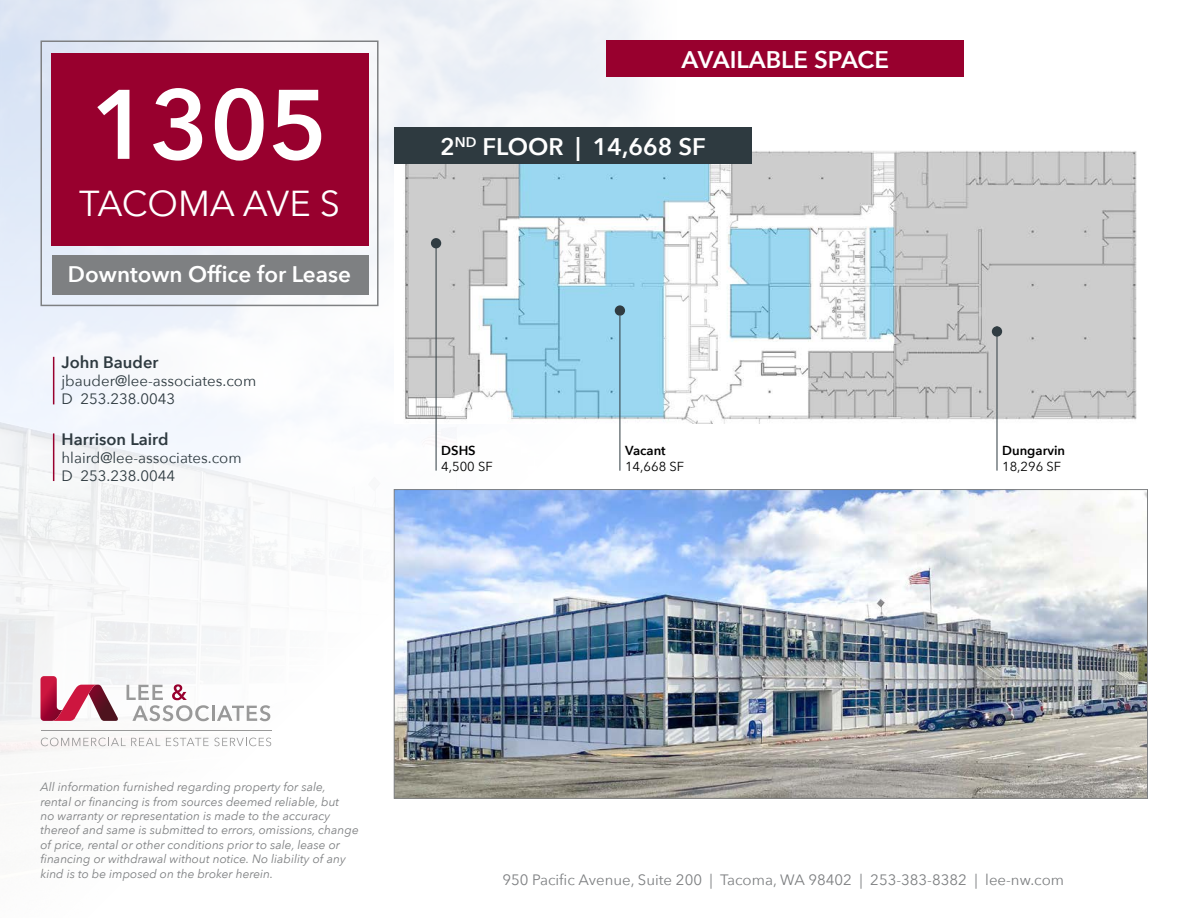
<style>
.page{position:relative;width:1188px;height:918px;background:#fff}
.page>*{position:absolute;margin:0;border:0;box-sizing:border-box;transform-origin:0 0}
.t1{font:600 97.5px "Avenir Next";color:#fff}
.t2{font:36px "Avenir Next";letter-spacing:-.01em;color:#fff}
.t3{font:600 24px "Avenir Next";color:#fff}
.t4{font:600 22.5px "Avenir Next";color:#fff}
.t5{font:600 16.5px "Avenir Next";color:#2e3a40}
.t6{font:15px/18px "Avenir Next";color:#2e3a40}
.t7{font:15px "Avenir Next";color:#7e8082}
.t8{font:13.05px "Avenir Next";color:#000}
.t9{font:600 13.05px "Avenir Next";color:#000}
.t10{font:italic 12px/14.4px "Avenir Next";color:#7e8082}
</style>
<div class="page">
<img style="left:0;top:0;width:693px;height:799px">
<div style="left:40px;top:40px;width:339px;height:266px;border:2px solid #7e8082"></div>
<div style="left:51px;top:53px;width:317px;height:193px;background:#98002e"></div>
<div style="left:52px;top:255px;width:316px;height:40px;background:#7e8082"></div>
<svg style="left:127px;top:684px;width:82px;height:37px"></svg>
<hr style="left:212px;top:706px;width:3px;height:15px;background:#999">
<svg style="left:217px;top:705px;width:53px;height:16px"></svg>
<svg style="left:40px;top:676px;width:79px;height:45px"></svg>
<svg style="left:41px;top:738px;width:119px;height:8px"></svg>
<svg style="left:166px;top:738px;width:105px;height:8px"></svg>
<hr style="left:41px;top:731px;width:230px;height:1px;background:#999">
<hr style="left:53px;top:357px;width:1px;height:47px;background:#98002e">
<hr style="left:53px;top:433px;width:1px;height:48px;background:#98002e">
<div style="left:606px;top:40px;width:358px;height:37px;background:#98002e"></div>
<img style="left:394px;top:151px;width:743px;height:273px">
<div style="left:394px;top:128px;width:358px;height:36px;background:#2e3a40"></div>
<hr style="left:996px;top:326px;width:1px;height:145px;background:#303c42">
<div style="left:992px;top:326px;width:10px;height:11px;background:#303c42;border-radius:50%"></div>
<hr style="left:436px;top:243px;width:1px;height:228px;background:#303c42">
<div style="left:431px;top:238px;width:10px;height:10px;background:#303c42;border-radius:50%"></div>
<img style="left:396px;top:491px;width:750px;height:306px">
<hr style="left:619px;top:316px;width:1px;height:155px;background:#303c42">
<div style="left:615px;top:305px;width:10px;height:11px;background:#303c42;border-radius:50%"></div>
<h1 class="t1" style="left:91px;top:41px;width:239px">1305</h1>
<h2 class="t2" style="left:79px;top:173px;width:262px">TACOMA AVE S</h2>
<h3 class="t4" style="left:68px;top:255px;width:285px">Downtown Office for Lease</h3>
<h3 class="t5" style="left:62px;top:349px;width:98px">John Bauder</h3>
<p class="t6" style="left:62px;top:372px;width:196px">jbauder@lee-associates.com<br>D 253.238.0043</p>
<h3 class="t5" style="left:62px;top:425px;width:108px">Harrison Laird</h3>
<p class="t6" style="left:62px;top:448px;width:182px">hlaird@lee-associates.com<br>D 253.238.0044</p>
<h3 class="t3" style="left:682px;top:39px;width:209px">AVAILABLE SPACE</h3>
<h3 class="t3" style="left:440px;top:126px;width:267px">2<sup>ND</sup> FLOOR | 14,668 SF</h3>
<p class="t9" style="left:441px;top:439px;width:36px">DSHS</p>
<p class="t8" style="left:441px;top:455px;width:53px">4,500 SF</p>
<p class="t9" style="left:625px;top:439px;width:42px">Vacant</p>
<p class="t8" style="left:625px;top:455px;width:61px">14,668 SF</p>
<p class="t9" style="left:1002px;top:439px;width:65px">Dungarvin</p>
<p class="t8" style="left:1002px;top:455px;width:61px">18,296 SF</p>
<p class="t10" style="left:40px;top:779px;width:320px">All information furnished regarding property for sale, rental or financing is from sources deemed reliable, but<br>no warranty or representation is made to the accuracy thereof and same is submitted to errors, omissions, change of price, rental or other conditions prior to sale, lease or financing or withdrawal without notice. No liability of any kind is to be imposed on the broker herein.</p>
<p class="t7" style="left:502px;top:867px;width:563px">950 Pacific Avenue, Suite 200 | Tacoma, WA 98402 | 253-383-8382 | lee-nw.com</p>
</div>
